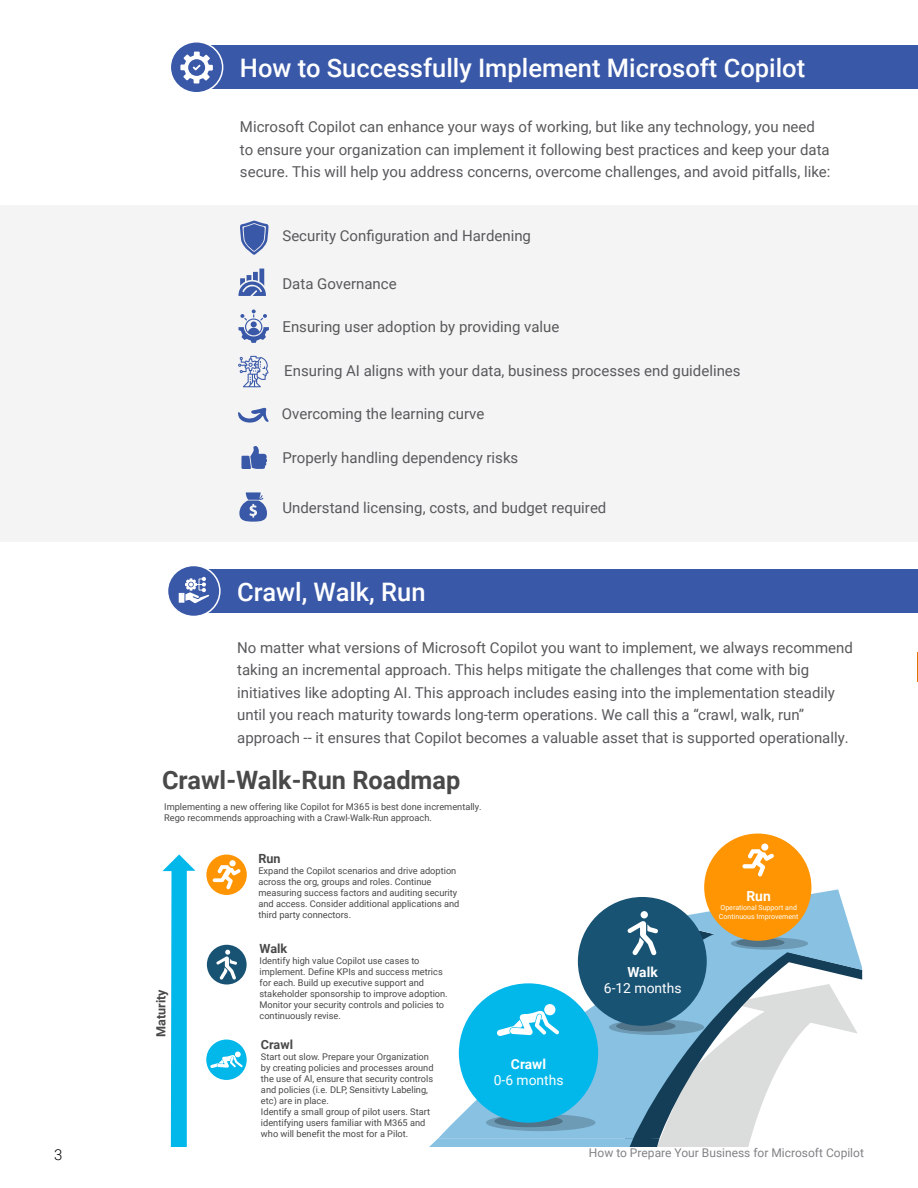
<style>
.page{position:relative;width:918px;height:1188px;background:#fff}
.page>*{position:absolute;margin:0;border:0;box-sizing:border-box;transform-origin:0 0}
.t1{font:500 25.5px "Roboto";color:#fff}
.t2{font:700 25.35px "Roboto";color:#494949}
.t3{font:15px/22.5px "Roboto";color:#58595b}
.t4{font:300 15px "Roboto";color:#000}
.t5{font:13.8px "Roboto";color:#fff}
.t6{font:700 13.8px "Roboto";color:#fff}
.t7{font:700 12.6px "Roboto";color:#494949}
.t8{font:12px "Roboto";color:#808285}
.t9{font:9.3px/11.1px "Roboto";color:#494949}
.t10{font:7.05px/8.4px "Roboto";color:#fff}
</style>
<div class="page">
<div style="left:0;top:205px;width:918px;height:336px;background:#f4f4f4"></div>
<div style="left:197px;top:45px;width:721px;height:44px;background:#3958a8"></div>
<div style="left:170px;top:42px;width:53px;height:51px;background:#3958a8;border-radius:50%"></div>
<div style="left:170px;top:41px;width:53px;height:53px;border:2px solid #fff;border-radius:50%"></div>
<svg style="left:240px;top:221px;width:29px;height:34px"></svg>
<svg style="left:238px;top:269px;width:28px;height:27px"></svg>
<svg style="left:238px;top:309px;width:31px;height:34px"></svg>
<svg style="left:238px;top:356px;width:31px;height:31px"></svg>
<svg style="left:238px;top:407px;width:31px;height:16px"></svg>
<svg style="left:241px;top:446px;width:26px;height:23px"></svg>
<svg style="left:239px;top:492px;width:28px;height:30px"></svg>
<div style="left:194px;top:569px;width:724px;height:44px;background:#3958a8"></div>
<div style="left:168px;top:565px;width:52px;height:51px;background:#3958a8;border-radius:50%"></div>
<div style="left:167px;top:565px;width:54px;height:52px;border:2px solid #fff;border-radius:50%"></div>
<hr style="left:917px;top:652px;width:1px;height:30px;background:#e27407">
<svg style="left:163px;top:854px;width:32px;height:292px"></svg>
<div style="left:206px;top:855px;width:41px;height:40px;background:#ff9502;border-radius:50%"></div>
<svg style="left:212px;top:865px;width:29px;height:24px"></svg>
<div style="left:229px;top:860px;width:7px;height:6px;background:#fff;border-radius:50%"></div>
<div style="left:207px;top:945px;width:40px;height:40px;background:#195374;border-radius:50%"></div>
<svg style="left:216px;top:950px;width:21px;height:30px"></svg>
<div style="left:206px;top:1040px;width:41px;height:40px;background:#02b7ea;border-radius:50%"></div>
<svg style="left:210px;top:1051px;width:33px;height:17px"></svg>
<svg style="left:577px;top:889px;width:284px;height:95px;fill:#88c1e2"></svg>
<svg style="left:731px;top:937px;width:77px;height:13px"></svg>
<svg style="left:736px;top:938px;width:49px;height:9px"></svg>
<div style="left:704px;top:834px;width:107px;height:107px;background:#ff9502;border-radius:50%"></div>
<svg style="left:742px;top:849px;width:32px;height:28px"></svg>
<div style="left:761px;top:844px;width:7px;height:7px;background:#fff;border-radius:50%"></div>
<svg style="left:430px;top:984px;width:427px;height:162px"></svg>
<div style="left:578px;top:897px;width:129px;height:129px;background:#195374;border-radius:50%"></div>
<svg style="left:627px;top:921px;width:31px;height:34px"></svg>
<div style="left:641px;top:911px;width:7px;height:7px;background:#fff;border-radius:50%"></div>
<svg style="left:180px;top:52px;width:33px;height:32px"></svg>
<svg style="left:179px;top:577px;width:30px;height:26px"></svg>
<h1 class="t1" style="left:240px;top:50px;width:567px">How to Successfully Implement Microsoft Copilot</h1>
<p class="t3" style="left:240px;top:115px;width:592px">Microsoft Copilot can enhance your ways of working, but like any technology, you need to ensure your organization can implement it following best practices and keep your data secure. This will help you address concerns, overcome challenges, and avoid pitfalls, like:</p>
<p class="t3" style="left:282px;top:224px;width:250px">Security Configuration and Hardening</p>
<p class="t3" style="left:282px;top:272px;width:116px">Data Governance</p>
<p class="t3" style="left:282px;top:315px;width:278px">Ensuring user adoption by providing value</p>
<p class="t3" style="left:284px;top:358px;width:458px">Ensuring AI aligns with your data, business processes end guidelines</p>
<p class="t3" style="left:282px;top:402px;width:204px">Overcoming the learning curve</p>
<p class="t3" style="left:282px;top:446px;width:237px">Properly handling dependency risks</p>
<p class="t3" style="left:282px;top:496px;width:325px">Understand licensing, costs, and budget required</p>
<h1 class="t1" style="left:237px;top:574px;width:190px">Crawl, Walk, Run</h1>
<p class="t3" style="left:237px;top:636px;width:617px">No matter what versions of Microsoft Copilot you want to implement, we always recommend taking an incremental approach. This helps mitigate the challenges that come with big initiatives like adopting AI. This approach includes easing into the implementation steadily until you reach maturity towards long-term operations. We call this a “crawl, walk, run” approach -- it ensures that Copilot becomes a valuable asset that is supported operationally.</p>
<h2 class="t2" style="left:162px;top:762px;width:300px">Crawl-Walk-Run Roadmap</h2>
<p class="t9" style="left:164px;top:801px;width:319px">Implementing a new offering like Copilot for M365 is best done incrementally.<br>Rego recommends approaching with a Crawl-Walk-Run approach.</p>
<p class="t7" style="left:152px;top:1037px;width:49px;rotate:-90deg">Maturity</p>
<p class="t7" style="left:258px;top:850px;width:24px">Run</p>
<p class="t9" style="left:258px;top:865px;width:203px">Expand the Copilot scenarios and drive adoption across the org, groups and roles. Continue measuring success factors and auditing security and access. Consider additional applications and third party connectors.</p>
<p class="t7" style="left:260px;top:939px;width:29px">Walk</p>
<p class="t9" style="left:260px;top:954px;width:190px">Identify high value Copilot use cases to implement. Define KPIs and success metrics for each. Build up executive support and stakeholder sponsorship to improve adoption.<br>Monitor your security controls and policies to continuously revise.</p>
<p class="t7" style="left:261px;top:1035px;width:34px">Crawl</p>
<p class="t9" style="left:261px;top:1051px;width:174px">Start out slow. Prepare your Organization by creating policies and processes around the use of Al, ensure that security controls and policies (i.e. DLP, Sensitivty Labeling, etc) are in place.<br>Identify a small group of pilot users. Start identifying users familiar with M365 and who will benefit the most for a Pilot.</p>
<p class="t6" style="left:511px;top:1054px;width:37px">Crawl</p>
<p class="t5" style="left:494px;top:1071px;width:71px">0-6 months</p>
<p class="t6" style="left:627px;top:962px;width:32px">Walk</p>
<p class="t5" style="left:604px;top:979px;width:79px">6-12 months</p>
<p class="t6" style="left:746px;top:886px;width:26px">Run</p>
<p class="t10" style="left:719px;top:904px;width:81px">Operational Support and<br>Continuous Improvement</p>
<p class="t4" style="left:54px;top:1144px;width:10px">3</p>
<p class="t8" style="left:589px;top:1144px;width:277px">How to Prepare Your Business for Microsoft Copilot</p>
</div>
